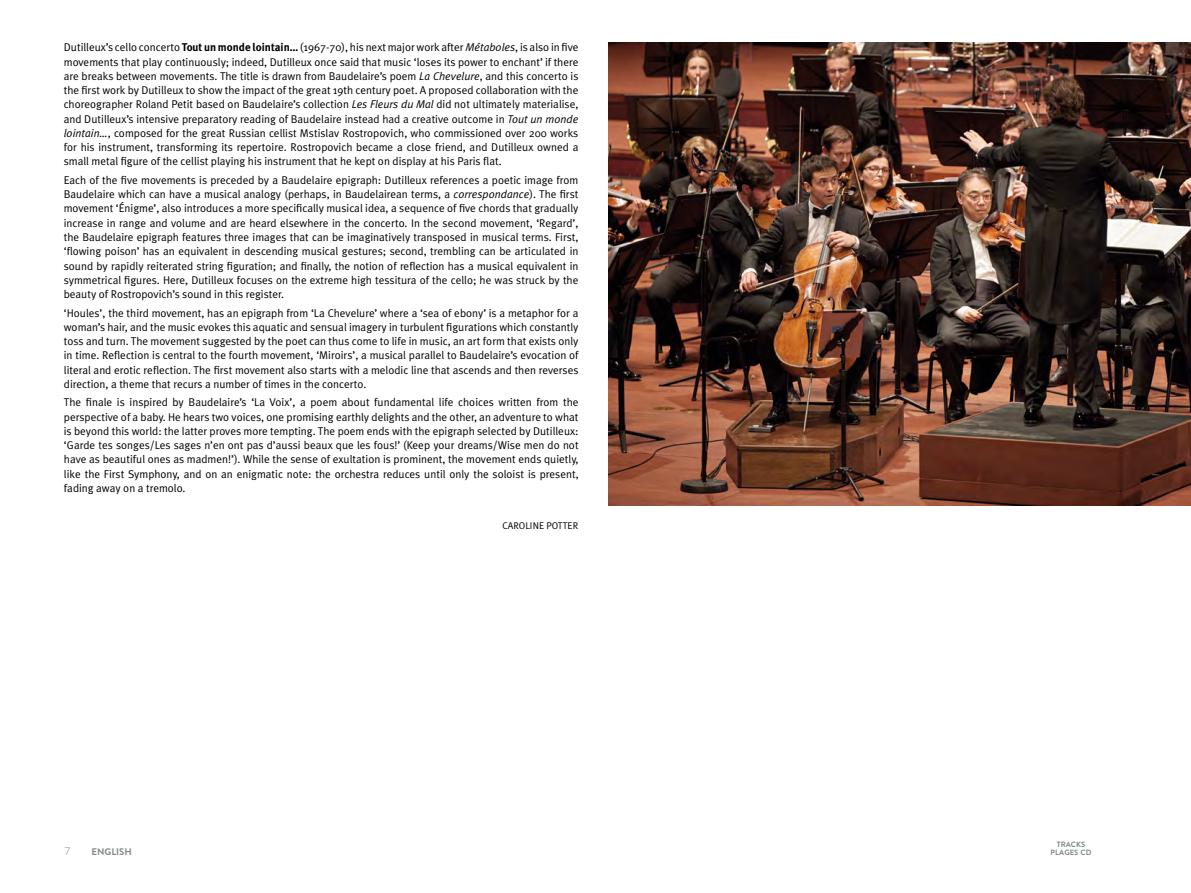
<style>
.page{position:relative;width:1191px;height:893px;background:#fff}
.page>*{position:absolute;margin:0;border:0;box-sizing:border-box;transform-origin:0 0}
.t1{font:11.25px/14.2px "Meta Plus Normal";color:#000;text-align:justify}
.t2{font:300 11.25px "Brandon Grotesque";color:#7d8a88}
.t3{font:9.75px "Meta Plus Normal";letter-spacing:.005em;color:#000}
.t4{font:9.6px "Brandon Grotesque Bold SC800";color:#7d8a88}
.t5{font:7.65px "Brandon Grotesque Bold SC800";color:#7d8a88}
.s1{font-family:"Meta Plus";font-weight:700}
.s2{font-style:italic}
</style>
<div class="page">
<img style="left:608px;top:43px;width:583px;height:462px">
<p class="t1" style="left:64px;top:40px;width:516px">Dutilleux’s cello concerto <span class="s1">Tout un monde lointain…</span> (1967-70), his nextmajorwork after<span class="s2">Métaboles</span>, is also in five movements that play continuously; indeed, Dutilleux once said that music ‘loses its power to enchant’ if there are breaks between movements. The title is drawn from Baudelaire’s poem <span class="s2">La Chevelure</span>, and this concerto is the first work by Dutilleux to show the impact of the great 19th century poet. A proposed collaboration with the choreographer Roland Petit based on Baudelaire’s collection <span class="s2">Les Fleurs du Mal</span> did not ultimately materialise, and Dutilleux’s intensive preparatory reading of Baudelaire instead had a creative outcome in <span class="s2">Tout un monde lointain…</span>, composed for the great Russian cellist Mstislav Rostropovich, who commissioned over 200 works for his instrument, transforming its repertoire. Rostropovich became a close friend, and Dutilleux owned a small metal figure of the cellist playing his instrument that he kept on display at his Paris flat.</p>
<p class="t1" style="left:64px;top:173px;width:516px">Each of the five movements is preceded by a Baudelaire epigraph: Dutilleux references a poetic image from Baudelaire which can have a musical analogy (perhaps, in Baudelairean terms, a <span class="s2">correspondance</span>). The first movement ‘Énigme’, also introduces a more specifically musical idea, a sequence of five chords that gradually increase in range and volume and are heard elsewhere in the concerto. In the second movement, ‘Regard’, the Baudelaire epigraph features three images that can be imaginatively transposed in musical terms. First, ‘flowing poison’ has an equivalent in descending musical gestures; second, trembling can be articulated in sound by rapidly reiterated string figuration; and finally, the notion of reflection has a musical equivalent in symmetrical figures. Here, Dutilleux focuses on the extreme high tessitura of the cello; he was struck by the beauty of Rostropovich’s sound in this register.</p>
<p class="t1" style="left:64px;top:305px;width:516px">‘Houles’, the third movement, has an epigraph from ‘La Chevelure’ where a ‘sea of ebony’ is a metaphor for a woman’s hair, and the music evokes this aquatic and sensual imagery in turbulent figurations which constantly toss and turn. The movement suggested by the poet can thus come to life in music, an art form that exists only in time. Reflection is central to the fourth movement, ‘Miroirs’, a musical parallel to Baudelaire’s evocation of literal and erotic reflection. The first movement also starts with a melodic line that ascends and then reverses direction, a theme that recurs a number of times in the concerto.</p>
<p class="t1" style="left:64px;top:395px;width:516px">The finale is inspired by Baudelaire’s ‘La Voix’, a poem about fundamental life choices written from the perspective of a baby. He hears two voices, one promising earthly delights and the other, an adventure to what is beyond this world: the latter proves more tempting. The poem ends with the epigraph selected by Dutilleux: ‘Garde tes songes/Les sages n’en ont pas d’aussi beaux que les fous!’ (Keep your dreams/Wise men do not have as beautiful ones as madmen!’). While the sense of exultation is prominent, the movement ends quietly, like the First Symphony, and on an enigmatic note: the orchestra reduces until only the soloist is present, fading away on a tremolo.</p>
<p class="t3" style="left:502px;top:520px;width:78px">CAROLINE POTTER</p>
<p class="t2" style="left:65px;top:844px;width:7px">7</p>
<p class="t5" style="left:1056px;top:839px;width:30px">TRACKS</p>
<p class="t4" style="left:91px;top:845px;width:42px">ENGLISH</p>
<p class="t5" style="left:1050px;top:847px;width:42px">PLAGES CD</p>
</div>
